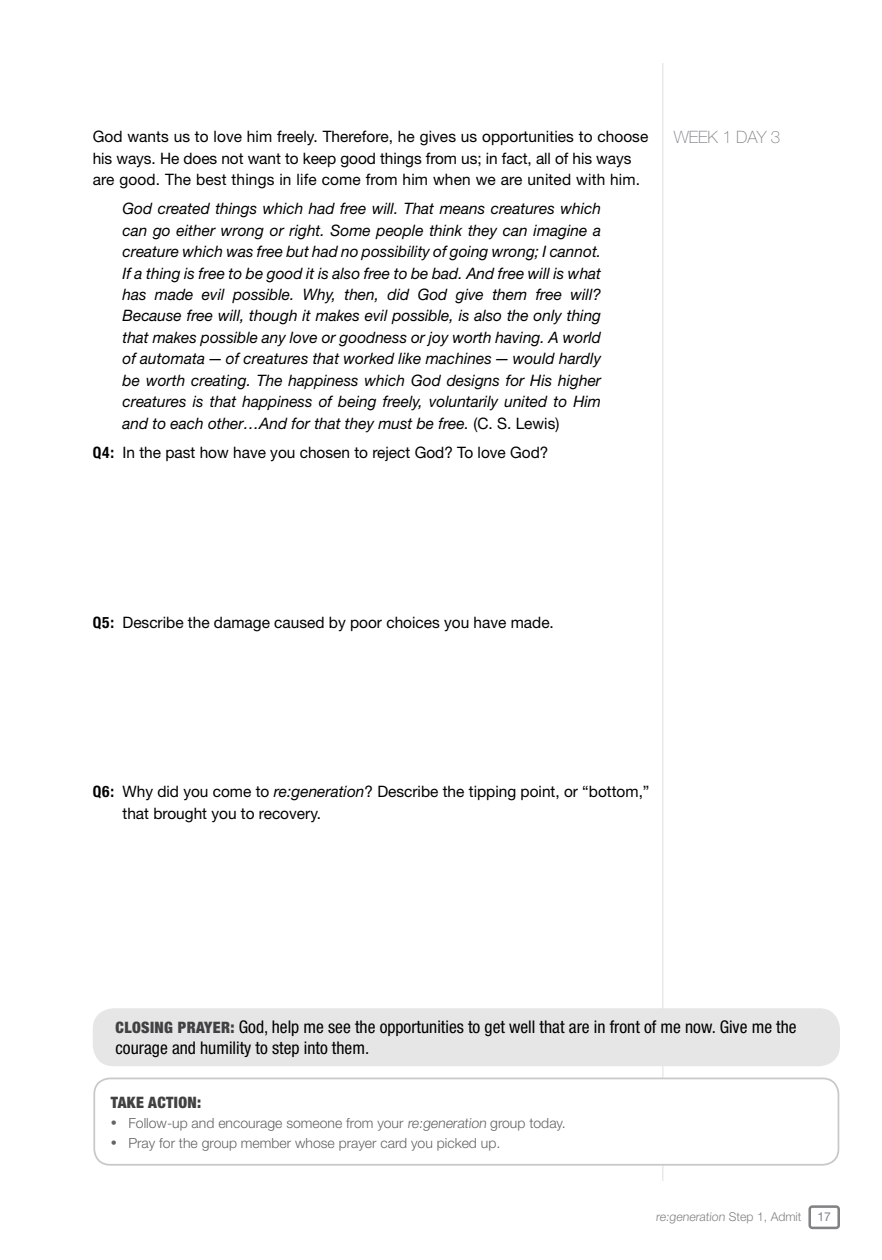
<style>
.page{position:relative;width:882px;height:1260px;background:#fff}
.page>*{position:absolute;margin:0;border:0;box-sizing:border-box;transform-origin:0 0}
.t1{font:condensed 17.5px/21px "Helvetica Neue LT Std";color:#000}
.t2{font:100 17.15px "Helvetica Neue LT Std";letter-spacing:-.01em;color:#808285}
.t3{font:italic 15.75px/21.3px "Helvetica Neue LT Std";color:#000;text-align:justify}
.t4{font:15.75px/21.3px "Helvetica Neue LT Std";color:#000}
.t5{font:900 condensed 15.75px "Helvetica Neue LT Std";letter-spacing:.025em;color:#414042}
.t6{font:300 14px "Helvetica Neue LT Std";color:#636466}
.t7{font:300 12.25px "Helvetica Neue LT Std";color:#808285}
.t8{font:12.25px "Helvetica Neue LT Std";color:#808285}
.s1{font-style:normal}
.s2{font-weight:700;font-stretch:condensed}
.s3{font-style:italic}
.s4{font-weight:900;font-size:15.75px;color:#414042}
.s5{font-weight:400;font-size:12.25px}
</style>
<div class="page">
<hr style="left:662px;top:63px;width:1px;height:1118px;background:#e6e7e8">
<svg style="left:808px;top:1205px;width:32px;height:24px"></svg>
<div style="left:93px;top:1008px;width:747px;height:58px;background:#e6e6e6;border-radius:21px"></div>
<div style="left:94px;top:1078px;width:744px;height:87px;background:#fff;border-radius:16px"></div>
<div style="left:93px;top:1078px;width:746px;height:88px;border:2px solid #c7c8ca;border-radius:16px"></div>
<p class="t4" style="left:93px;top:126px;width:557px">God wants us to love him freely. Therefore, he gives us opportunities to choose his ways. He does not want to keep good things from us; in fact, all of his ways are good. The best things in life come from him when we are united with him.</p>
<p class="t3" style="left:122px;top:198px;width:480px">God created things which had free will. That means creatures which can go either wrong or right. Some people think they can imagine a creature which was free but had no possibility of going wrong; I cannot.<br>If a thing is free to be good it is also free to be bad. And free will is what has made evil possible. Why, then, did God give them free will?<br>Because free will, though it makes evil possible, is also the only thing that makes possible any love or goodness or joy worth having. A world of automata — of creatures that worked like machines — would hardly be worth creating. The happiness which God designs for His higher creatures is that happiness of being freely, voluntarily united to Him and to each other…And for that they must be free. <span class="s1">(C. S. Lewis)</span></p>
<p class="t4" style="left:93px;top:441px;width:457px"><span class="s2">Q4:</span> In the past how have you chosen to reject God? To love God?</p>
<p class="t2" style="left:674px;top:127px;width:108px">WEEK 1 DAY 3</p>
<p class="t4" style="left:93px;top:611px;width:463px"><span class="s2">Q5:</span> Describe the damage caused by poor choices you have made.</p>
<p class="t4" style="left:122px;top:781px;width:529px;text-indent:-30px"><span class="s2">Q6:</span> Why did you come to <span class="s3">re:generation</span>? Describe the tipping point, or “bottom,” that brought you to recovery.</p>
<p class="t1" style="left:115px;top:1016px;width:683px"><span class="s4">CLOSING PRAYER:</span> God, help me see the opportunities to get well that are in front of me now. Give me the courage and humility to step into them.</p>
<p class="t5" style="left:111px;top:1093px;width:92px">TAKE ACTION:</p>
<p class="t6" style="left:111px;top:1114px;width:456px"><span class="s5">•</span> Follow-up and encourage someone from your re:generation group today.</p>
<p class="t6" style="left:111px;top:1135px;width:391px"><span class="s5">•</span> Pray for the group member whose prayer card you picked up.</p>
<p class="t7" style="left:656px;top:1209px;width:147px">re:generation Step 1, Admit</p>
<p class="t8" style="left:817px;top:1210px;width:15px">17</p>
</div>
